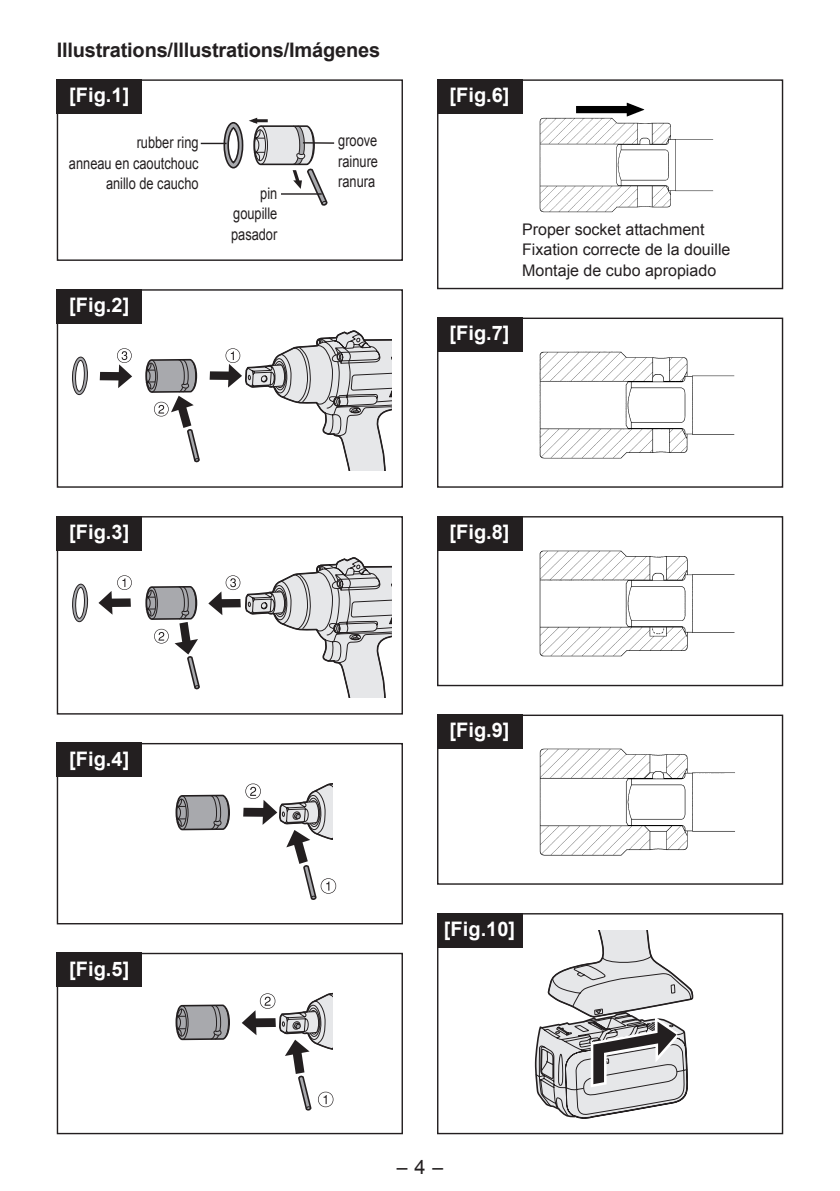
<style>
.page{position:relative;width:840px;height:1191px;background:#fff}
.page>*{position:absolute;margin:0;border:0;box-sizing:border-box;transform-origin:0 0}
.t1{font:700 20px "Arial";color:#fff}
.t2{font:700 20px "Arial";letter-spacing:-.01em;color:#231f20}
.t3{font:20px "Arial";color:#231f20;scale:2 1}
.t4{font:16px/20.6px "Arial";color:#231f20;text-align:justify;scale:.8 1}
.t5{font:16px/20.6px "Arial";color:#231f20}
</style>
<div class="page">
<div style="left:57px;top:79px;width:346px;height:182px;border:1px solid #231f20"></div>
<div style="left:57px;top:79px;width:85px;height:34px;background:#231f20"></div>
<div style="left:57px;top:289px;width:346px;height:199px;border:1px solid #231f20"></div>
<svg style="left:72px;top:356px;width:16px;height:40px"></svg>
<svg style="left:145px;top:358px;width:55px;height:104px"></svg>
<svg style="left:100px;top:348px;width:32px;height:40px"></svg>
<svg style="left:209px;top:330px;width:182px;height:141px"></svg>
<div style="left:57px;top:516px;width:346px;height:198px;border:1px solid #231f20"></div>
<svg style="left:72px;top:583px;width:16px;height:39px"></svg>
<svg style="left:145px;top:586px;width:55px;height:103px"></svg>
<svg style="left:98px;top:575px;width:34px;height:39px"></svg>
<svg style="left:208px;top:557px;width:183px;height:140px"></svg>
<div style="left:57px;top:289px;width:85px;height:34px;background:#231f20"></div>
<div style="left:57px;top:516px;width:85px;height:34px;background:#231f20"></div>
<div style="left:437px;top:913px;width:345px;height:221px;border:1px solid #231f20"></div>
<svg style="left:534px;top:930px;width:159px;height:189px"></svg>
<div style="left:437px;top:913px;width:85px;height:34px;background:#231f20"></div>
<svg style="left:201px;top:118px;width:126px;height:88px"></svg>
<hr style="left:303px;top:142px;width:31px;height:2px;background:#231f20">
<hr style="left:281px;top:193px;width:40px;height:2px;background:#231f20">
<div style="left:57px;top:743px;width:346px;height:181px;border:1px solid #231f20"></div>
<svg style="left:175px;top:794px;width:55px;height:36px;background:#909093"></svg>
<svg style="left:243px;top:783px;width:93px;height:117px"></svg>
<div style="left:57px;top:743px;width:85px;height:34px;background:#231f20"></div>
<div style="left:57px;top:952px;width:346px;height:182px;border:1px solid #231f20"></div>
<svg style="left:175px;top:1004px;width:55px;height:36px;background:#909093"></svg>
<svg style="left:241px;top:992px;width:92px;height:119px"></svg>
<div style="left:57px;top:952px;width:85px;height:34px;background:#231f20"></div>
<div style="left:437px;top:79px;width:345px;height:210px;border:1px solid #231f20"></div>
<div style="left:437px;top:79px;width:85px;height:34px;background:#231f20"></div>
<img style="left:539px;top:102px;width:174px;height:110px">
<div style="left:437px;top:317px;width:345px;height:171px;border:1px solid #231f20"></div>
<div style="left:437px;top:317px;width:85px;height:34px;background:#231f20"></div>
<img style="left:539px;top:351px;width:195px;height:107px">
<div style="left:437px;top:516px;width:345px;height:170px;border:1px solid #231f20"></div>
<div style="left:437px;top:516px;width:85px;height:34px;background:#231f20"></div>
<img style="left:539px;top:550px;width:195px;height:106px">
<div style="left:437px;top:714px;width:345px;height:170px;border:1px solid #231f20"></div>
<div style="left:437px;top:714px;width:85px;height:34px;background:#231f20"></div>
<img style="left:539px;top:748px;width:196px;height:107px">
<p class="t2" style="left:57px;top:37px;width:325px">Illustrations/Illustrations/Imágenes</p>
<p class="t1" style="left:69px;top:82px;width:62px">[Fig.1]</p>
<p class="t4" style="left:69px;top:132px;width:163px;text-align:right">rubber ring<br>anneau en caoutchouc anillo de caucho</p>
<p class="t1" style="left:69px;top:292px;width:62px">[Fig.2]</p>
<p class="t4" style="left:231px;top:183px;width:59px;text-indent:29px">pin goupille pasador</p>
<p class="t4" style="left:338px;top:131px;width:51px">groove rainure ranura</p>
<p class="t1" style="left:449px;top:82px;width:61px">[Fig.6]</p>
<p class="t5" style="left:522px;top:219px;width:210px">Proper socket attachment<br>Fixation correcte de la douille<br>Montaje de cubo apropiado</p>
<p class="t1" style="left:449px;top:320px;width:61px">[Fig.7]</p>
<p class="t1" style="left:69px;top:518px;width:62px">[Fig.3]</p>
<p class="t1" style="left:69px;top:745px;width:62px">[Fig.4]</p>
<p class="t1" style="left:69px;top:955px;width:62px">[Fig.5]</p>
<p class="t1" style="left:449px;top:518px;width:61px">[Fig.8]</p>
<p class="t1" style="left:449px;top:717px;width:61px">[Fig.9]</p>
<p class="t1" style="left:443px;top:915px;width:73px">[Fig.10]</p>
<p class="t3" style="left:395px;top:1154px;width:26px">- -</p>
</div>
